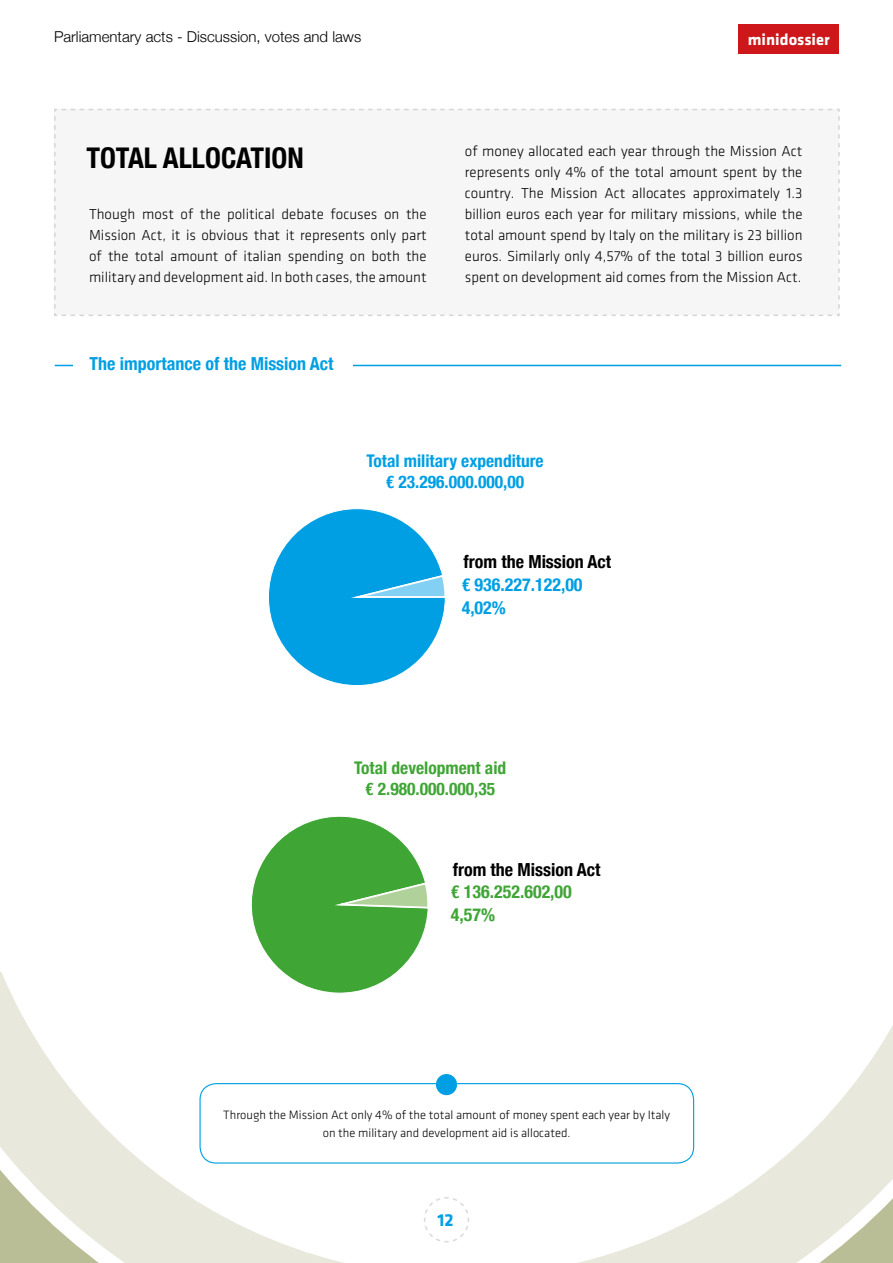
<style>
.page{position:relative;width:893px;height:1263px;background:#fff}
.page>*{position:absolute;margin:0;border:0;box-sizing:border-box;transform-origin:0 0}
.t1{font:700 condensed 28.5px "Helvetica Neue";color:#000}
.t2{font:700 condensed 18px "Helvetica Neue";color:#009fe3}
.t3{font:700 condensed 18px "Helvetica Neue";color:#000}
.t4{font:700 condensed 18px "Helvetica Neue";color:#3fa535}
.t5{font:700 18px "Klavika";color:#009fe3}
.t6{font:700 condensed 17.4px/21px "Helvetica Neue";color:#009fe3;text-align:center}
.t7{font:700 condensed 17.4px/21px "Helvetica Neue";color:#3fa535;text-align:center}
.t8{font:700 16.5px "Klavika";color:#fff}
.t9{font:300 15px/21px "Klavika";color:#000;text-align:justify}
.t10{font:300 15px "Helvetica Neue";color:#000}
.t11{font:300 12.6px/18.3px "Klavika";color:#000;text-align:center}
</style>
<div class="page">
<div style="left:54px;top:108px;width:786px;height:208px;background:#f6f6f6"></div>
<div style="left:739px;top:24px;width:100px;height:30px;background:#cd171a"></div>
<hr style="left:55px;top:365px;width:786px;height:1px;background:#009fe3">
<svg style="left:73px;top:365px;width:280px;height:1px"></svg>
<svg style="left:0;top:972px;width:893px;height:291px"></svg>
<div style="left:200px;top:1084px;width:494px;height:79px;background:#fff;border-radius:16px"></div>
<div style="left:199px;top:1083px;width:495px;height:80px;border:1px solid #009fe3;border-radius:16px"></div>
<div style="left:436px;top:1074px;width:21px;height:21px;background:#009fe3;border-radius:50%"></div>
<svg style="left:268px;top:508px;width:178px;height:178px"></svg>
<svg style="left:250px;top:816px;width:180px;height:179px"></svg>
<p class="t10" style="left:54px;top:25px;width:309px">Parliamentary acts - Discussion, votes and laws</p>
<p class="t8" style="left:748px;top:31px;width:83px">minidossier</p>
<h1 class="t1" style="left:86px;top:134px;width:219px">TOTAL ALLOCATION</h1>
<p class="t9" style="left:89px;top:204px;width:339px">Though most of the political debate focuses on the Mission Act, it is obvious that it represents only part of the total amount of italian spending on both the military and development aid. In both cases, the amount</p>
<p class="t2" style="left:90px;top:349px;width:246px">The importance of the Mission Act</p>
<p class="t9" style="left:465px;top:141px;width:339px">of money allocated each year through the Mission Act represents only 4% of the total amount spent by the country. The Mission Act allocates approximately 1.3 billion euros each year for military missions, while the total amount spend by Italy on the military is 23 billion euros. Similarly only 4,57% of the total 3 billion euros spent on development aid comes from the Mission Act.</p>
<p class="t6" style="left:366px;top:449px;width:179px">Total military expenditure € 23.296.000.000,00</p>
<p class="t3" style="left:463px;top:547px;width:149px">from the Mission Act</p>
<p class="t2" style="left:462px;top:569px;width:122px">€ 936.227.122,00</p>
<p class="t2" style="left:462px;top:592px;width:46px">4,02%</p>
<p class="t7" style="left:354px;top:756px;width:154px">Total development aid € 2.980.000.000,35</p>
<p class="t3" style="left:453px;top:854px;width:149px">from the Mission Act</p>
<p class="t4" style="left:451px;top:877px;width:122px">€ 136.252.602,00</p>
<p class="t4" style="left:451px;top:900px;width:46px">4,57%</p>
<p class="t11" style="left:223px;top:1105px;width:448px">Through the Mission Act only 4% of the total amount of money spent each year by Italy on the military and development aid is allocated.</p>
<p class="t5" style="left:438px;top:1210px;width:18px">12</p>
</div>
